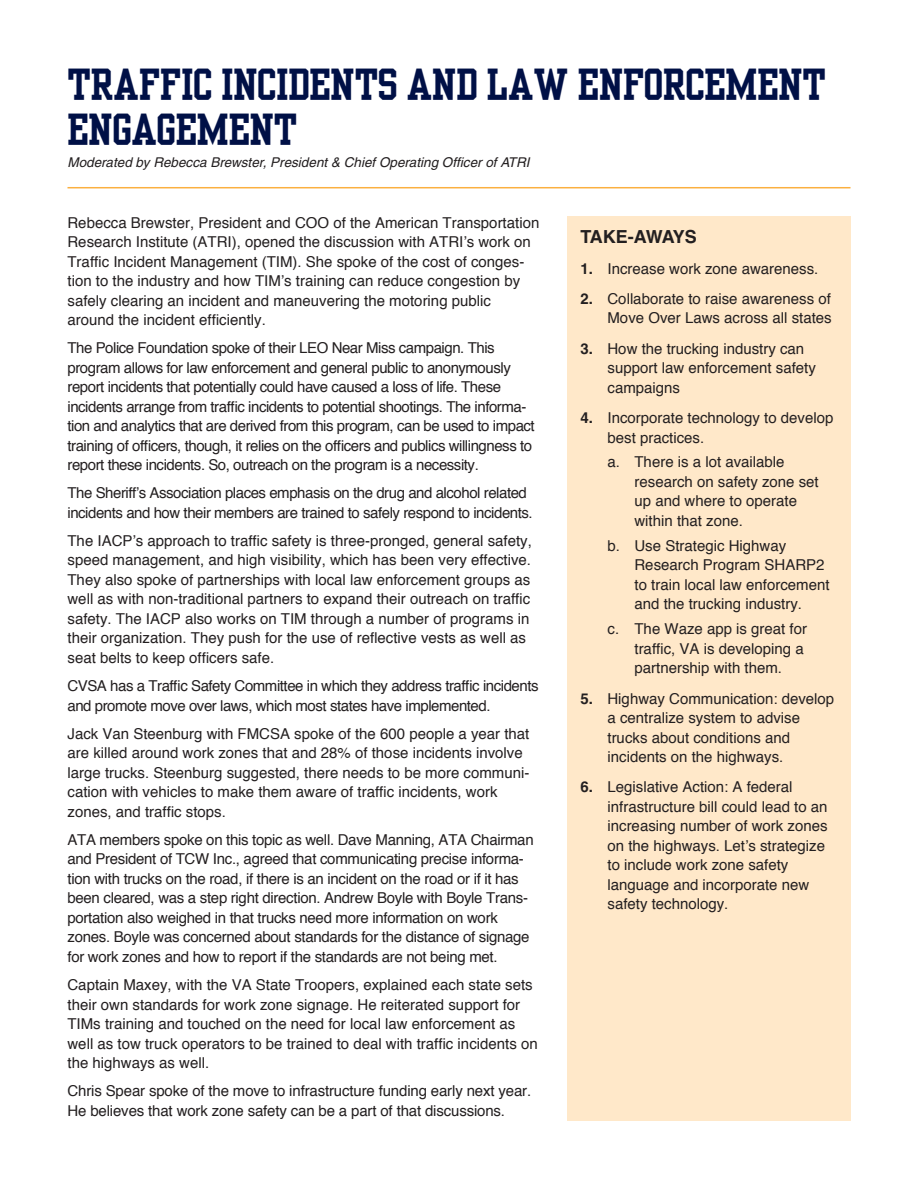
<style>
.page{position:relative;width:918px;height:1188px;background:#fff}
.page>*{position:absolute;margin:0;border:0;box-sizing:border-box;transform-origin:0 0}
.t1{font:36px/45.5px "Cg Yearbook Solid";color:#001046}
.t2{font:700 18px "Helvetica";letter-spacing:-.06em;color:#231f20}
.t3{font:15px/19.5px "Helvetica";color:#231f20}
.t4{font:15px/19.5px "Helvetica";letter-spacing:-.03em;color:#231f20}
.t5{font:15px/19.5px "Helvetica";letter-spacing:-.02em;color:#231f20}
.t6{font:italic 13.5px "Helvetica";color:#231f20}
.s1{font-weight:700}
</style>
<div class="page">
<div style="left:567px;top:216px;width:283px;height:904px;background:#ffe8c9"></div>
<hr style="left:68px;top:187px;width:782px;height:1px;background:#fbb040">
<h1 class="t1" style="left:68px;top:60px;width:760px">TRAFFIC INCIDENTS AND LAW ENFORCEMENT<br>ENGAGEMENT</h1>
<p class="t6" style="left:68px;top:154px;width:464px">Moderated by Rebecca Brewster, President &amp; Chief Operating Officer of ATRI</p>
<p class="t3" style="left:68px;top:212px;width:473px">Rebecca Brewster, President and COO of the American Transportation Research Institute (ATRI), opened the discussion with ATRI’s work on Traffic Incident Management (TIM). She spoke of the cost of conges&shy;tion to the industry and how TIM’s training can reduce congestion by safely clearing an incident and maneuvering the motoring public around the incident efficiently.</p>
<p class="t4" style="left:68px;top:338px;width:469px">The Police Foundation spoke of their LEO Near Miss campaign. This program allows for law enforcement and general public to anonymously report incidents that potentially could have caused a loss of life. These incidents arrange from traffic incidents to potential shootings. The informa&shy;tion and analytics that are derived from this program, can be used to impact training of officers, though, it relies on the officers and publics willingness to report these incidents. So, outreach on the program is a necessity.</p>
<p class="t4" style="left:68px;top:483px;width:467px">The Sheriff’s Association places emphasis on the drug and alcohol related incidents and how their members are trained to safely respond to incidents.</p>
<p class="t3" style="left:68px;top:531px;width:466px">The IACP’s approach to traffic safety is three-pronged, general safety, speed management, and high visibility, which has been very effective.<br>They also spoke of partnerships with local law enforcement groups as well as with non-traditional partners to expand their outreach on traffic safety. The IACP also works on TIM through a number of programs in their organization. They push for the use of reflective vests as well as seat belts to keep officers safe.</p>
<p class="t4" style="left:68px;top:676px;width:473px">CVSA has a Traffic Safety Committee in which they address traffic incidents and promote move over laws, which most states have implemented.</p>
<p class="t3" style="left:68px;top:723px;width:463px">Jack Van Steenburg with FMCSA spoke of the 600 people a year that are killed around work zones that and 28% of those incidents involve large trucks. Steenburg suggested, there needs to be more communi&shy;cation with vehicles to make them aware of traffic incidents, work zones, and traffic stops.</p>
<p class="t5" style="left:68px;top:830px;width:468px">ATA members spoke on this topic as well. Dave Manning, ATA Chairman and President of TCW Inc., agreed that communicating precise informa&shy;tion with trucks on the road, if there is an incident on the road or if it has been cleared, was a step right direction. Andrew Boyle with Boyle Trans&shy;portation also weighed in that trucks need more information on work zones. Boyle was concerned about standards for the distance of signage for work zones and how to report if the standards are not being met.</p>
<p class="t3" style="left:68px;top:975px;width:472px">Captain Maxey, with the VA State Troopers, explained each state sets their own standards for work zone signage. He reiterated support for TIMs training and touched on the need for local law enforcement as well as tow truck operators to be trained to deal with traffic incidents on the highways as well.</p>
<p class="t3" style="left:68px;top:1081px;width:465px">Chris Spear spoke of the move to infrastructure funding early next year.<br>He believes that work zone safety can be a part of that discussions.</p>
<p class="t2" style="left:580px;top:226px;width:118px">TAKE-AWAYS</p>
<p class="t3" style="left:580px;top:258px;width:239px"><span class="s1">1.</span> Increase work zone awareness.</p>
<p class="t3" style="left:580px;top:289px;width:253px;text-align:right"><span class="s1">2.</span> Collaborate to raise awareness of<br>Move Over Laws across all states</p>
<p class="t3" style="left:608px;top:338px;width:210px;text-indent:-27px"><span class="s1">3.</span> How the trucking industry can support law enforcement safety campaigns</p>
<p class="t3" style="left:608px;top:408px;width:227px;text-indent:-27px"><span class="s1">4.</span> Incorporate technology to develop best practices.</p>
<p class="t3" style="left:634px;top:452px;width:186px;text-indent:-27px">a. There is a lot available research on safety zone set up and where to operate within that zone.</p>
<p class="t3" style="left:634px;top:536px;width:197px;text-indent:-27px">b. Use Strategic Highway<br>Research Program SHARP2 to train local law enforcement and the trucking industry.</p>
<p class="t3" style="left:634px;top:619px;width:174px;text-indent:-27px">c. The Waze app is great for traffic, VA is developing a partnership with them.</p>
<p class="t3" style="left:608px;top:688px;width:228px;text-indent:-27px"><span class="s1">5.</span> Highway Communication: develop a centralize system to advise trucks about conditions and incidents on the highways.</p>
<p class="t3" style="left:608px;top:777px;width:222px;text-indent:-27px"><span class="s1">6.</span> Legislative Action: A federal infrastructure bill could lead to an increasing number of work zones on the highways. Let’s strategize to include work zone safety language and incorporate new safety technology.</p>
</div>
